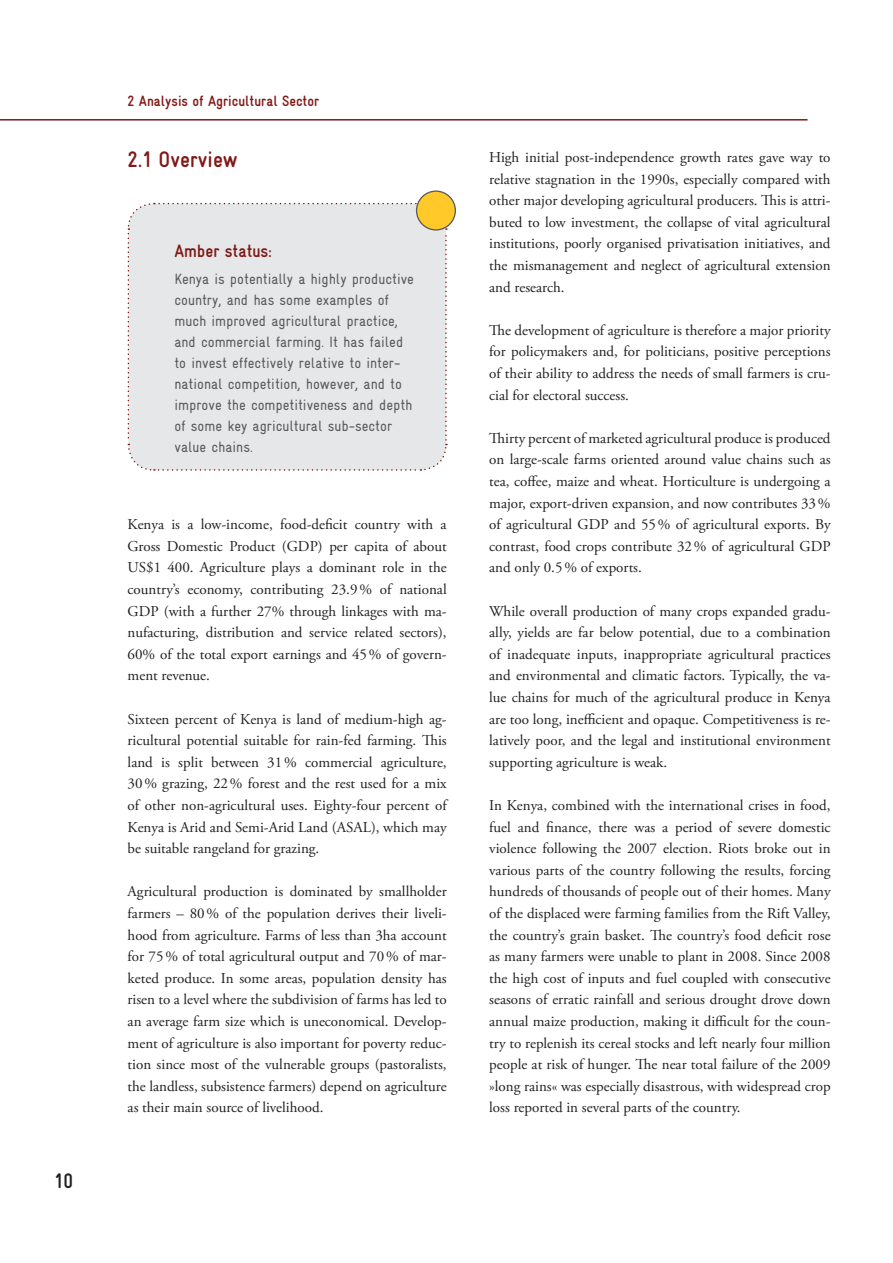
<style>
.page{position:relative;width:893px;height:1263px;background:#fff}
.page>*{position:absolute;margin:0;border:0;box-sizing:border-box;transform-origin:0 0}
.t1{font:700 22.5px "Gravur Condensed";color:#801918}
.t2{font:700 21px "Gravur Condensed";color:#231f20}
.t3{font:700 18px "Gravur Condensed";color:#801918}
.t4{font:15px/21.6px "Adobe Garamond Pro";color:#231f20;text-align:justify}
.t5{font:condensed 15px/21px "Gravur";color:#58595b}
.t6{font:700 15px "Gravur Condensed";color:#801918}
</style>
<div class="page">
<div style="left:127px;top:202px;width:320px;height:269px;background:#e6e7e8"></div>
<div style="left:416px;top:191px;width:39px;height:39px;background:#ffc92a;border-radius:50%"></div>
<div style="left:416px;top:190px;width:40px;height:41px;border:1px solid #58595b;border-radius:50%"></div>
<hr style="left:0;top:119px;width:807px;height:2px;background:#801918">
<h2 class="t2" style="left:54px;top:1174px;width:20px">10</h2>
<p class="t6" style="left:128px;top:95px;width:193px">2 Analysis of Agricultural Sector</p>
<h1 class="t1" style="left:128px;top:151px;width:112px">2.1 Overview</h1>
<p class="t3" style="left:174px;top:244px;width:99px">Amber status:</p>
<p class="t5" style="left:174px;top:270px;width:241px">Kenya is potentially a highly productive country, and has some examples of much improved agricultural practice, and commercial farming. It has failed to invest effectively relative to inter&shy;national competition, however, and to improve the competitiveness and depth of some key agricultural sub-sector value chains.</p>
<p class="t4" style="left:128px;top:515px;width:320px">Kenya is a low-income, food-deficit country with a Gross Domestic Product (GDP) per capita of about US$1 400. Agriculture plays a dominant role in the country’s economy, contributing 23.9 % of national GDP (with a further 27% through linkages with ma&shy;nufacturing, distribution and service related sectors), 60% of the total export earnings and 45 % of govern&shy;ment revenue.</p>
<p class="t4" style="left:128px;top:709px;width:320px">Sixteen percent of Kenya is land of medium-high ag&shy;ricultural potential suitable for rain-fed farming. This land is split between 31 % commercial agriculture, 30 % grazing, 22 % forest and the rest used for a mix of other non-agricultural uses. Eighty-four percent of Kenya is Arid and Semi-Arid Land (ASAL), which may be suitable rangeland for grazing.</p>
<p class="t4" style="left:128px;top:882px;width:320px">Agricultural production is dominated by smallholder farmers – 80 % of the population derives their liveli&shy;hood from agriculture. Farms of less than 3ha account for 75 % of total agricultural output and 70 % of mar&shy;keted produce. In some areas, population density has risen to a level where the subdivision of farms has led to an average farm size which is uneconomical. Develop&shy;ment of agriculture is also important for poverty reduc&shy;tion since most of the vulnerable groups (pastoralists, the landless, subsistence farmers) depend on agriculture as their main source of livelihood.</p>
<p class="t4" style="left:489px;top:148px;width:343px">High initial post-independence growth rates gave way to relative stagnation in the 1990s, especially compared with other major developing agricultural producers. This is attri&shy;buted to low investment, the collapse of vital agricultural institutions, poorly organised privatisation initiatives, and the mismanagement and neglect of agricultural extension and research.</p>
<p class="t4" style="left:489px;top:321px;width:343px">The development of agriculture is therefore a major priority for policymakers and, for politicians, positive perceptions of their ability to address the needs of small farmers is cru&shy;cial for electoral success.</p>
<p class="t4" style="left:489px;top:429px;width:343px">Thirty percent of marketed agricultural produce is produced on large-scale farms oriented around value chains such as tea, coffee, maize and wheat. Horticulture is undergoing a major, export-driven expansion, and now contributes 33 % of agricultural GDP and 55 % of agricultural exports. By contrast, food crops contribute 32 % of agricultural GDP and only 0.5 % of exports.</p>
<p class="t4" style="left:489px;top:601px;width:343px">While overall production of many crops expanded gradu&shy;ally, yields are far below potential, due to a combination of inadequate inputs, inappropriate agricultural practices and environmental and climatic factors. Typically, the va&shy;lue chains for much of the agricultural produce in Kenya are too long, inefficient and opaque. Competitiveness is re&shy;latively poor, and the legal and institutional environment supporting agriculture is weak.</p>
<p class="t4" style="left:489px;top:796px;width:343px">In Kenya, combined with the international crises in food, fuel and finance, there was a period of severe domestic violence following the 2007 election. Riots broke out in various parts of the country following the results, forcing hundreds of thousands of people out of their homes. Many of the displaced were farming families from the Rift Valley, the country’s grain basket. The country’s food deficit rose as many farmers were unable to plant in 2008. Since 2008 the high cost of inputs and fuel coupled with consecutive seasons of erratic rainfall and serious drought drove down annual maize production, making it difficult for the coun&shy;try to replenish its cereal stocks and left nearly four million people at risk of hunger. The near total failure of the 2009 »long rains« was especially disastrous, with widespread crop loss reported in several parts of the country.</p>
</div>
